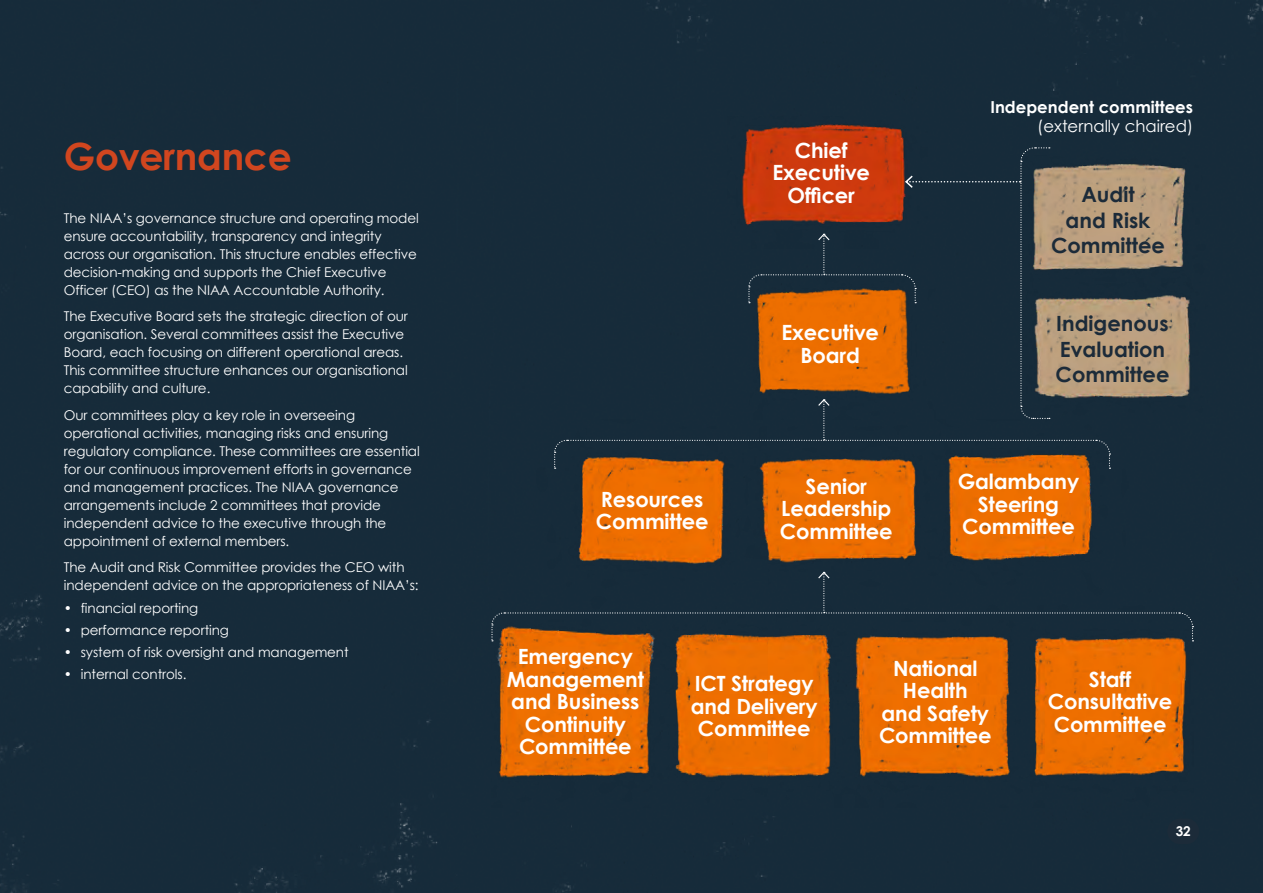
<style>
.page{position:relative;width:1263px;height:893px;background:#162b3a}
.page>*{position:absolute;margin:0;border:0;box-sizing:border-box;transform-origin:0 0}
.H1_-_Heading_1{font:700 37.5px "Century Gothic";letter-spacing:-.005em;color:#d1461f}
.t1{font:700 21px/22.5px "Century Gothic";letter-spacing:-.005em;color:#fff;text-align:center}
.t2{font:700 21px/25.2px "Century Gothic";color:#1c2b39;text-align:center}
.t3{font:700 16.5px/19.8px "Century Gothic";color:#fff;text-align:right}
.P_-_Body_copy{font:13.5px/18px "Century Gothic";letter-spacing:-.005em;color:#fff}
.P_-_Body_before_bullet{font:13.5px/18px "Century Gothic";letter-spacing:-.005em;color:#fff}
.t4{font:700 13.5px "Century Gothic";color:#fff}
.s1{font-weight:400}
</style>
<div class="page">
<img style="left:491px;top:420px;width:702px;height:388px">
<svg style="left:491px;top:571px;width:703px;height:70px;background:#243037"></svg>
<img style="left:1110px;top:292px;width:97px;height:127px">
<img style="left:1110px;top:155px;width:98px;height:137px">
<img style="left:728px;top:116px;width:199px;height:31px">
<svg style="left:553px;top:147px;width:557px;height:322px;background:#473d37"></svg>
<div style="left:1167px;top:819px;width:32px;height:25px;background:#1c2b39;border-radius:13px"></div>
<h1 class="H1_-_Heading_1" style="left:64px;top:128px;width:229px">Governance</h1>
<p class="P_-_Body_copy" style="left:64px;top:209px;width:356px">The NIAA’s governance structure and operating model ensure accountability, transparency and integrity across our organisation. This structure enables effective decision-making and supports the Chief Executive Officer (CEO) as the NIAA Accountable Authority.</p>
<p class="P_-_Body_copy" style="left:64px;top:307px;width:346px">The Executive Board sets the strategic direction of our organisation. Several committees assist the Executive Board, each focusing on different operational areas.<br>This committee structure enhances our organisational capability and culture.</p>
<p class="P_-_Body_copy" style="left:64px;top:406px;width:357px">Our committees play a key role in overseeing operational activities, managing risks and ensuring regulatory compliance. These committees are essential for our continuous improvement efforts in governance and management practices. The NIAA governance arrangements include 2 committees that provide independent advice to the executive through the appointment of external members.</p>
<p class="P_-_Body_before_bullet" style="left:64px;top:558px;width:356px">The Audit and Risk Committee provides the CEO with independent advice on the appropriateness of NIAA’s:</p>
<p class="P_-_Body_copy" style="left:64px;top:598px;width:136px">• financial reporting</p>
<p class="P_-_Body_copy" style="left:64px;top:621px;width:167px">• performance reporting</p>
<p class="P_-_Body_copy" style="left:64px;top:643px;width:286px">• system of risk oversight and management</p>
<p class="P_-_Body_copy" style="left:64px;top:665px;width:124px">• internal controls.</p>
<p class="t1" style="left:596px;top:487px;width:114px;text-align:left">Resources<br>Committee</p>
<p class="t1" style="left:772px;top:138px;width:99px">Chief<br>Executive<br>Officer</p>
<p class="t1" style="left:781px;top:320px;width:99px">Executive<br>Board</p>
<p class="t3" style="left:990px;top:96px;width:204px">Independent committees <span class="s1">(externally chaired)</span></p>
<p class="t2" style="left:1051px;top:181px;width:115px">Audit<br>and Risk<br>Committee</p>
<p class="t2" style="left:1055px;top:310px;width:115px;text-align:left">Indigenous<br>Evaluation<br>Committee</p>
<p class="t1" style="left:780px;top:474px;width:114px">Senior<br>Leadership<br>Committee</p>
<p class="t1" style="left:958px;top:470px;width:123px">Galambany<br>Steering<br>Committee</p>
<p class="t1" style="left:507px;top:645px;width:139px">Emergency<br>Management and Business<br>Continuity<br>Committee</p>
<p class="t1" style="left:691px;top:672px;width:128px">ICT Strategy and Delivery<br>Committee</p>
<p class="t1" style="left:879px;top:656px;width:114px">National<br>Health<br>and Safety<br>Committee</p>
<p class="t1" style="left:1048px;top:667px;width:126px">Staff<br>Consultative<br>Committee</p>
<p class="t4" style="left:1176px;top:821px;width:17px">32</p>
</div>
